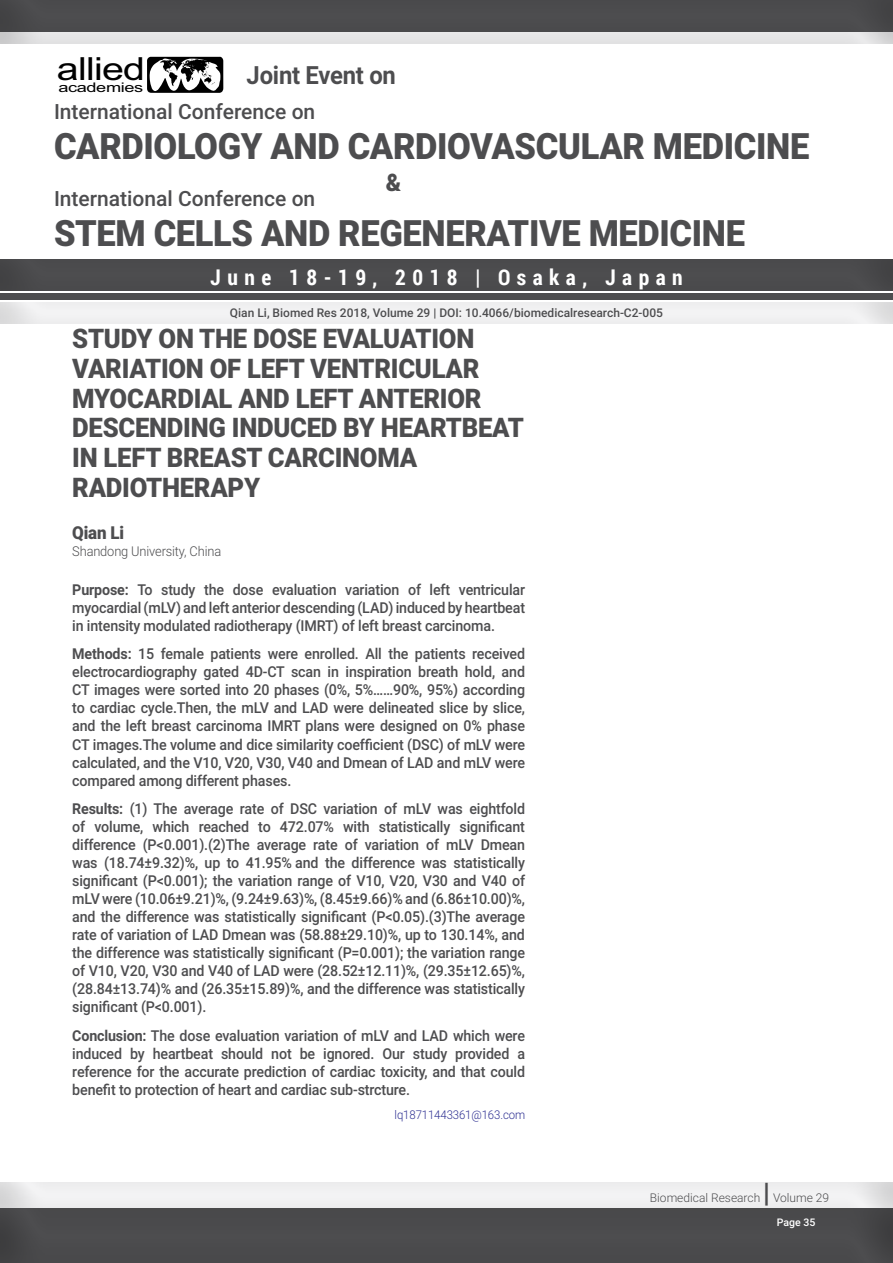
<style>
.page{position:relative;width:893px;height:1263px;background:#fff}
.page>*{position:absolute;margin:0;border:0;box-sizing:border-box;transform-origin:0 0}
.t1{font:900 36.3px "Roboto";letter-spacing:-.01em;color:#4d4d4f;scale:.95 1}
.t2{font:31.8px "Arial";letter-spacing:-.02em;color:#000;scale:1.24 1}
.t3{font:900 27px/29.7px "Roboto";letter-spacing:-.01em;color:#4d4d4f;scale:.95 1}
.t4{font:900 27px "Roboto";letter-spacing:-.01em;color:#4d4d4f}
.t5{font:700 25.05px "Roboto";letter-spacing:-.01em;color:#4d4d4f;scale:.95 1}
.t6{font:900 24.15px "Roboto";color:#4d4d4f;scale:.95 1}
.t7{font:700 21.6px "Roboto Condensed";letter-spacing:.3em;color:#fff}
.t8{font:500 21px "Roboto";color:#4d4d4f}
.t9{font:900 17.85px "Roboto";letter-spacing:-.01em;color:#4d4d4f;scale:.95 1}
.t10{font:500 15px/18px "Roboto";letter-spacing:-.01em;color:#4d4d4f;text-align:justify;scale:.95 1}
.t11{font:300 13.5px "Roboto";letter-spacing:-.01em;color:#4d4d4f;scale:.95 1}
.t12{font:13.35px "Arial";letter-spacing:-.02em;color:#000;scale:1.36 1}
.t13{font:500 12px "Roboto";color:#4d4d4f}
.t14{font:300 12px "Roboto";color:#4d4d4f}
.t15{font:300 12px "Roboto";letter-spacing:-.01em;color:#2e3092;scale:.95 1}
.t16{font:500 10.5px "Roboto";color:#fff}
.s1{font-weight:700}
</style>
<div class="page">
<div style="left:0;top:3px;width:893px;height:43px;background:#000;opacity:.5"></div>
<div style="left:0;top:1173px;width:893px;height:38px;background:#f3f3f4"></div>
<div style="left:0;top:1198px;width:893px;height:65px;background:#000;opacity:.5"></div>
<div style="left:0;top:249px;width:893px;height:43px;background:#000;opacity:.5"></div>
<div style="left:0;top:0;width:893px;height:34px;background:#4b4b4d"></div>
<svg style="left:147px;top:57px;width:76px;height:36px"></svg>
<div style="left:0;top:292px;width:893px;height:33px;background:#000;opacity:.5"></div>
<h2 class="t2" style="left:57px;top:48px;width:73px">allied</h2>
<p class="t12" style="left:58px;top:79px;width:64px">academies</p>
<h3 class="t5" style="left:247px;top:58px;width:159px">Joint Event on</h3>
<h3 class="t8" style="left:54px;top:97px;width:263px">International Conference on</h3>
<h1 class="t1" style="left:54px;top:121px;width:796px">CARDIOLOGY AND CARDIOVASCULAR MEDICINE</h1>
<h3 class="t8" style="left:54px;top:184px;width:263px">International Conference on</h3>
<h3 class="t6" style="left:386px;top:165px;width:18px">&amp;</h3>
<h1 class="t1" style="left:54px;top:207px;width:729px">STEM CELLS AND REGENERATIVE MEDICINE</h1>
<h3 class="t7" style="left:210px;top:262px;width:474px">June 18-19, 2018 | Osaka, Japan</h3>
<p class="t13" style="left:230px;top:304px;width:434px">Qian Li, Biomed Res 2018, Volume 29 | DOI: 10.4066/biomedicalresearch-C2-005</p>
<h3 class="t3" style="left:72px;top:323px;width:477px">STUDY ON THE DOSE EVALUATION<br>VARIATION OF LEFT VENTRICULAR<br>MYOCARDIAL AND LEFT ANTERIOR<br>DESCENDING INDUCED BY HEARTBEAT<br>IN LEFT BREAST CARCINOMA<br>RADIOTHERAPY</h3>
<p class="t9" style="left:72px;top:520px;width:56px">Qian Li</p>
<p class="t11" style="left:72px;top:541px;width:158px">Shandong University, China</p>
<p class="t10" style="left:72px;top:580px;width:478px"><span class="s1">Purpose:</span> To study the dose evaluation variation of left ventricular myocardial (mLV) and left anterior descending (LAD) induced by heartbeat in intensity modulated radiotherapy (IMRT) of left breast carcinoma.</p>
<p class="t10" style="left:72px;top:645px;width:478px"><span class="s1">Methods:</span> 15 female patients were enrolled. All the patients received electrocardiography gated 4D-CT scan in inspiration breath hold, and CT images were sorted into 20 phases (0%, 5%……90%, 95%) according to cardiac cycle.Then, the mLV and LAD were delineated slice by slice, and the left breast carcinoma IMRT plans were designed on 0% phase CT images.The volume and dice similarity coefficient (DSC) of mLV were calculated, and the V10, V20, V30, V40 and Dmean of LAD and mLV were compared among different phases.</p>
<p class="t10" style="left:72px;top:799px;width:478px"><span class="s1">Results:</span> (1) The average rate of DSC variation of mLV was eightfold of volume, which reached to 472.07% with statistically significant difference (P&lt;0.001).(2)The average rate of variation of mLV Dmean was (18.74±9.32)%, up to 41.95% and the difference was statistically significant (P&lt;0.001); the variation range of V10, V20, V30 and V40 of mLV were (10.06±9.21)%, (9.24±9.63)%, (8.45±9.66)% and (6.86±10.00)%, and the difference was statistically significant (P&lt;0.05).(3)The average rate of variation of LAD Dmean was (58.88±29.10)%, up to 130.14%, and the difference was statistically significant (P=0.001); the variation range of V10, V20, V30 and V40 of LAD were (28.52±12.11)%, (29.35±12.65)%, (28.84±13.74)% and (26.35±15.89)%, and the difference was statistically significant (P&lt;0.001).</p>
<p class="t10" style="left:72px;top:1026px;width:478px"><span class="s1">Conclusion:</span> The dose evaluation variation of mLV and LAD which were induced by heartbeat should not be ignored. Our study provided a reference for the accurate prediction of cardiac toxicity, and that could benefit to protection of heart and cardiac sub-strcture.</p>
<p class="t15" style="left:395px;top:1106px;width:139px">lq18711443361@163.com</p>
<p class="t14" style="left:650px;top:1189px;width:112px">Biomedical Research</p>
<h3 class="t4" style="left:763px;top:1174px;width:8px">|</h3>
<p class="t14" style="left:773px;top:1189px;width:58px">Volume 29</p>
<p class="t16" style="left:777px;top:1215px;width:40px">Page 35</p>
</div>
